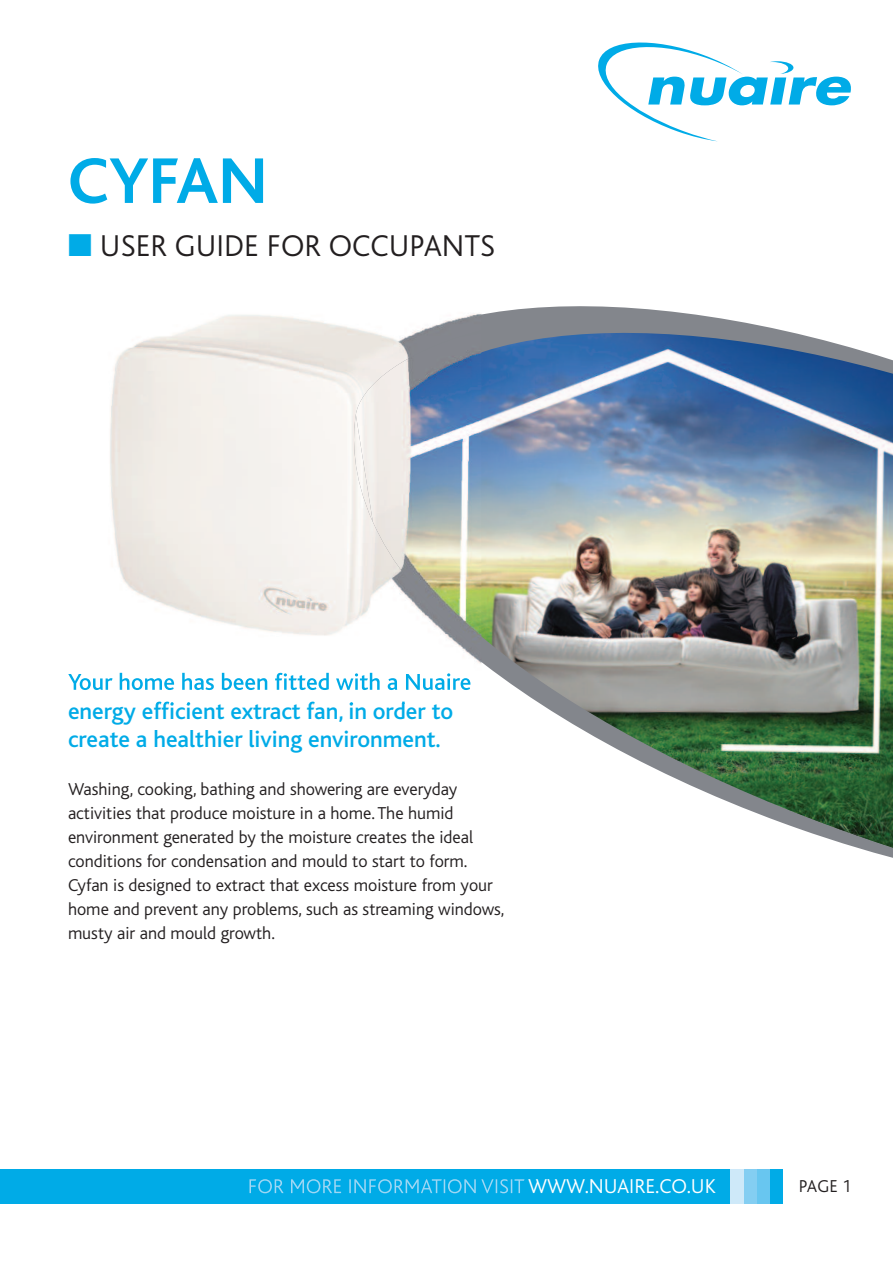
<style>
.page{position:relative;width:893px;height:1263px;background:#fff}
.page>*{position:absolute;margin:0;border:0;box-sizing:border-box;transform-origin:0 0}
.t1{font:700 67.5px "Bliss";color:#00abe7}
.t2{font:300 31.5px "Bliss";color:#231f20}
.t3{font:500 24px/28.8px "Bliss";color:#00abe7}
.t4{font:300 21px "Bliss";color:#fff}
.t5{font:300 18px/24px "Bliss";color:#231f20}
.s1{color:#00abe7}
</style>
<div class="page">
<img style="left:324px;top:306px;width:569px;height:552px">
<svg style="left:598px;top:43px;width:253px;height:98px"></svg>
<div style="left:0;top:1169px;width:730px;height:35px;background:#00abe7"></div>
<div style="left:769px;top:1169px;width:13px;height:35px;background:#00abe7"></div>
<div style="left:756px;top:1169px;width:13px;height:35px;background:#68c6f0"></div>
<div style="left:743px;top:1169px;width:13px;height:35px;background:#84cef2"></div>
<div style="left:730px;top:1169px;width:13px;height:35px;background:#cee9f9"></div>
<svg style="left:249px;top:1179px;width:213px;height:14px"></svg>
<img style="left:110px;top:315px;width:189px;height:387px">
<img style="left:299px;top:319px;width:25px;height:384px">
<img style="left:352px;top:330px;width:129px;height:322px">
<img style="left:460px;top:330px;width:21px;height:7px">
<img style="left:354px;top:415px;width:19px;height:107px">
<img style="left:68px;top:673px;width:187px;height:17px">
<img style="left:156px;top:702px;width:34px;height:1px">
<h1 class="t1" style="left:68px;top:159px;width:201px">CYFAN</h1>
<h2 class="t2" style="left:68px;top:235px;width:429px"><span class="s1">■</span> USER GUIDE FOR OCCUPANTS</h2>
<h3 class="t3" style="left:68px;top:699px;width:387px">energy efficient extract fan, in order to create a healthier living environment.</h3>
<p class="t5" style="left:68px;top:779px;width:438px">Washing, cooking, bathing and showering are everyday activities that produce moisture in a home. The humid environment generated by the moisture creates the ideal conditions for condensation and mould to start to form.<br>Cyfan is designed to extract that excess moisture from your home and prevent any problems, such as streaming windows, musty air and mould growth.</p>
<p class="t4" style="left:528px;top:1179px;width:189px">WWW.NUAIRE.CO.UK</p>
<p class="t5" style="left:799px;top:1175px;width:54px">PAGE 1</p>
</div>
